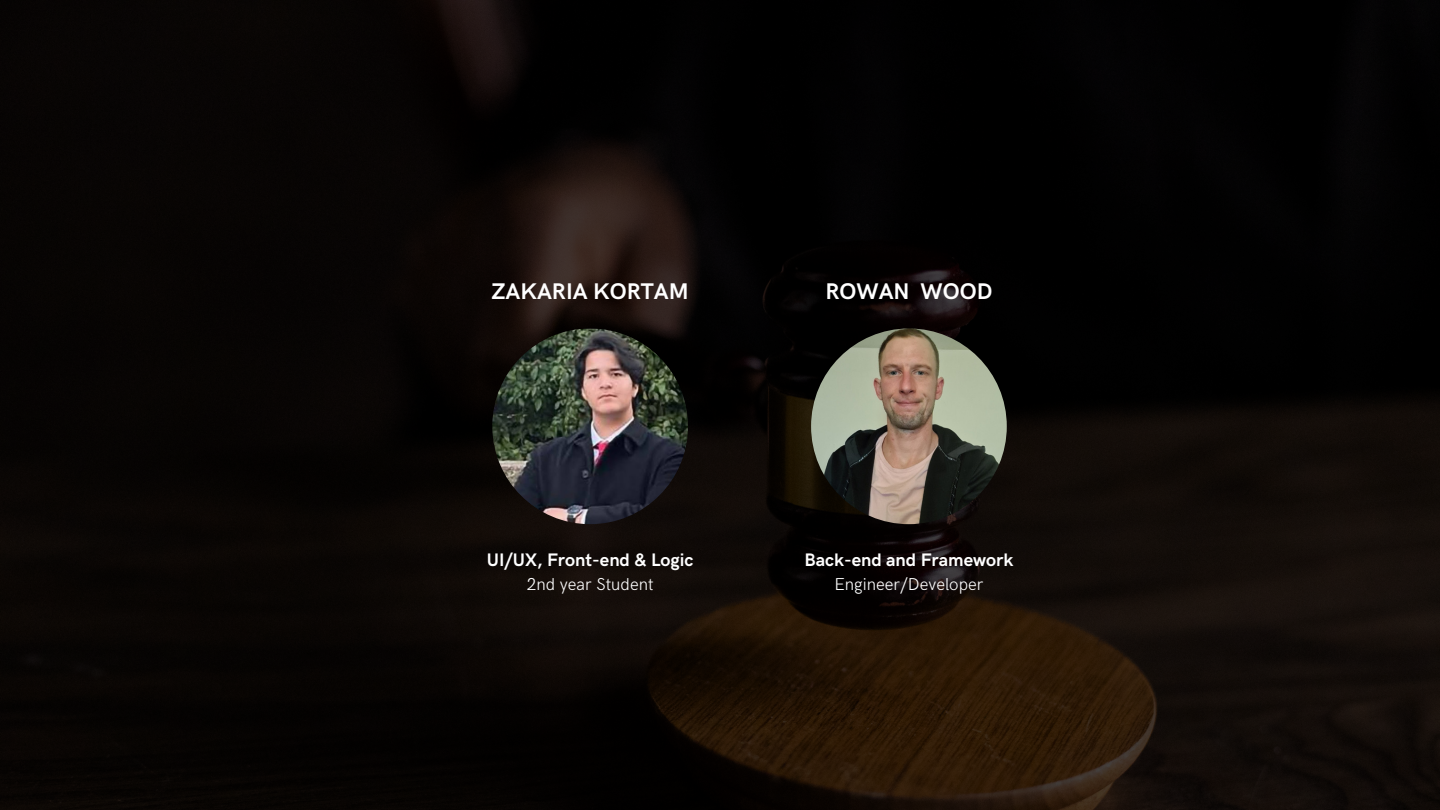
<style>
.page{position:relative;width:1440px;height:810px;background:#fff}
.page>*{position:absolute;margin:0;border:0;box-sizing:border-box;transform-origin:0 0}
.t1{font:700 22.7px "HK Grotesk";color:#fff}
.t2{font:700 18.2px "HK Grotesk";color:#fff}
.t3{font:300 17.3px "HK Grotesk";color:#fff}
</style>
<div class="page">
<img style="left:0;top:0;width:1440px;height:810px">
<img style="left:492px;top:328px;width:196px;height:196px;border-radius:50%">
<img style="left:811px;top:328px;width:196px;height:196px;border-radius:50%">
<p class="t1" style="left:492px;top:279px;width:199px">ZAKARIA KORTAM</p>
<p class="t2" style="left:487px;top:549px;width:208px">UI/UX, Front-end &amp; Logic</p>
<p class="t3" style="left:527px;top:575px;width:128px">2nd year Student</p>
<p class="t1" style="left:825px;top:279px;width:168px">ROWAN WOOD</p>
<p class="t2" style="left:804px;top:549px;width:210px">Back-end and Framework</p>
<p class="t3" style="left:834px;top:575px;width:151px">Engineer/Developer</p>
</div>
